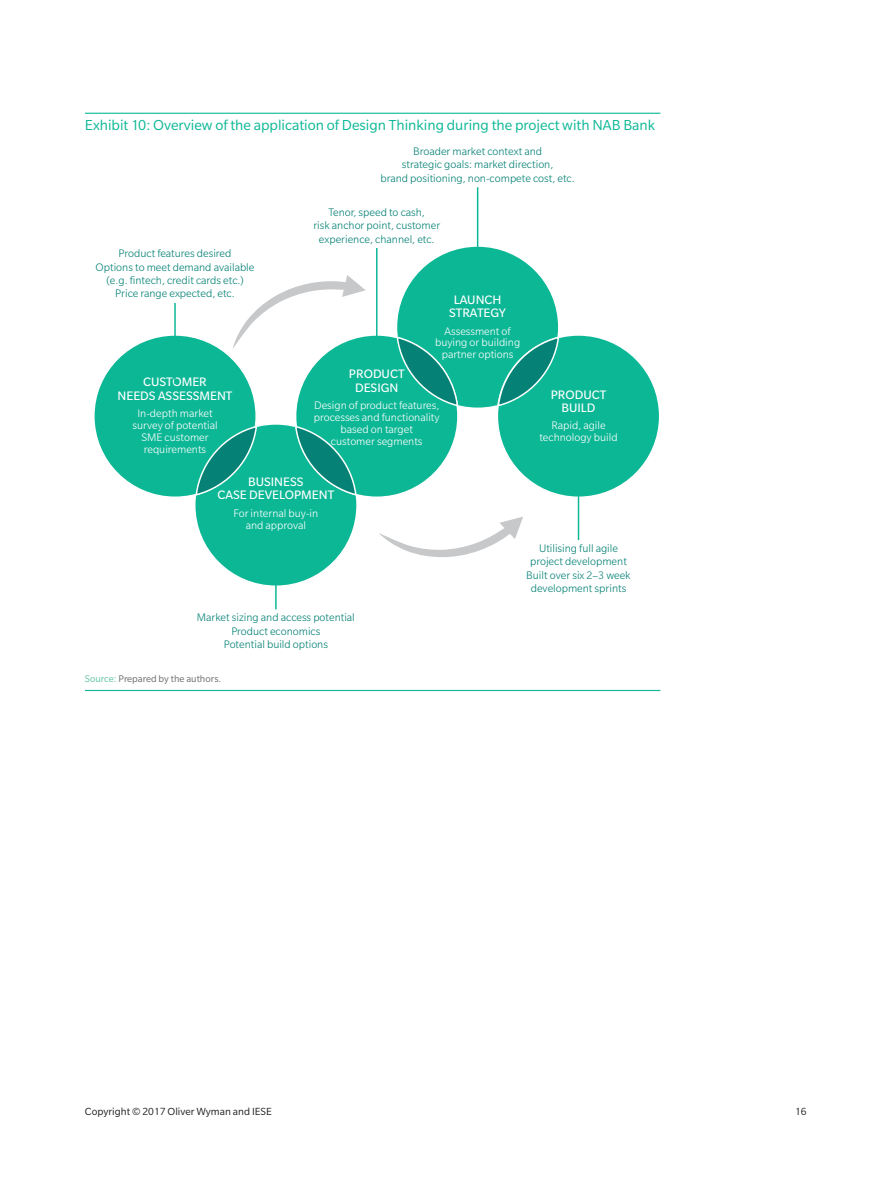
<style>
.page{position:relative;width:893px;height:1188px;background:#fff}
.page>*{position:absolute;margin:0;border:0;box-sizing:border-box;transform-origin:0 0}
.t1{font:15.75px "Slate Pro";color:#0cb795}
.t2{font:13.35px/13.4px "Slate Pro";color:#fff;text-align:center}
.t3{font:300 11.85px/13.4px "Slate Pro";color:#058175;text-align:center}
.t4{font:300 11.85px/11.9px "Slate Pro";color:#fff;text-align:center}
.t5{font:11.25px "Slate Pro";color:#231f20}
.t6{font:10.5px "Slate Pro";color:#6c6d70}
.s1{color:#5fc2a6}
</style>
<div class="page">
<hr style="left:85px;top:113px;width:575px;height:1px;background:#0cb795">
<hr style="left:85px;top:690px;width:575px;height:1px;background:#0cb795">
<div style="left:195px;top:424px;width:162px;height:162px;background:#0cb795;border-radius:50%"></div>
<div style="left:396px;top:246px;width:163px;height:162px;background:#0cb795;border-radius:50%"></div>
<div style="left:94px;top:335px;width:162px;height:162px;background:#0cb795;border-radius:50%"></div>
<div style="left:296px;top:335px;width:162px;height:162px;background:#0cb795;border-radius:50%"></div>
<div style="left:497px;top:335px;width:163px;height:162px;background:#0cb795;border-radius:50%"></div>
<svg style="left:194px;top:425px;width:64px;height:72px"></svg>
<svg style="left:294px;top:426px;width:64px;height:71px"></svg>
<svg style="left:379px;top:517px;width:144px;height:40px"></svg>
<svg style="left:232px;top:275px;width:134px;height:74px"></svg>
<svg style="left:396px;top:336px;width:63px;height:72px"></svg>
<svg style="left:497px;top:336px;width:63px;height:72px"></svg>
<hr style="left:174px;top:303px;width:2px;height:81px;background:#0cb795">
<hr style="left:376px;top:248px;width:1px;height:101px;background:#0cb795">
<hr style="left:477px;top:187px;width:1px;height:81px;background:#0cb795">
<hr style="left:275px;top:528px;width:2px;height:81px;background:#0cb795">
<hr style="left:578px;top:459px;width:1px;height:81px;background:#0cb795">
<h1 class="t1" style="left:85px;top:117px;width:572px">Exhibit 10: Overview of the application of Design Thinking during the project with NAB Bank</h1>
<p class="t3" style="left:380px;top:145px;width:196px">Broader market context and<br>strategic goals: market direction,<br>brand positioning, non-compete cost, etc.</p>
<p class="t3" style="left:96px;top:247px;width:160px">Product features desired<br>Options to meet demand available (e.g. fintech, credit cards etc.)<br>Price range expected, etc.</p>
<p class="t2" style="left:118px;top:375px;width:116px">CUSTOMER<br>NEEDS ASSESSMENT</p>
<p class="t4" style="left:132px;top:407px;width:87px">In-depth market survey of potential<br>SME customer requirements</p>
<p class="t3" style="left:313px;top:205px;width:128px">Tenor, speed to cash,<br>risk anchor point, customer experience, channel, etc.</p>
<p class="t2" style="left:449px;top:293px;width:59px">LAUNCH<br>STRATEGY</p>
<p class="t4" style="left:435px;top:325px;width:87px">Assessment of buying or building partner options</p>
<p class="t2" style="left:349px;top:367px;width:57px">PRODUCT<br>DESIGN</p>
<p class="t4" style="left:314px;top:399px;width:127px">Design of product features, processes and functionality based on target<br>customer segments</p>
<p class="t2" style="left:551px;top:388px;width:57px">PRODUCT<br>BUILD</p>
<p class="t4" style="left:539px;top:420px;width:80px">Rapid, agile technology build</p>
<p class="t2" style="left:218px;top:475px;width:118px">BUSINESS<br>CASE DEVELOPMENT</p>
<p class="t4" style="left:234px;top:507px;width:86px">For internal buy-in and approval</p>
<p class="t3" style="left:197px;top:611px;width:159px">Market sizing and access potential<br>Product economics<br>Potential build options</p>
<p class="t3" style="left:526px;top:541px;width:106px">Utilising full agile project development<br>Built over six 2–3 week development sprints</p>
<p class="t6" style="left:85px;top:674px;width:138px"><span class="s1">Source:</span> Prepared by the authors.</p>
<p class="t5" style="left:85px;top:1105px;width:188px">Copyright © 2017 Oliver Wyman and IESE</p>
<p class="t5" style="left:795px;top:1105px;width:13px">16</p>
</div>
